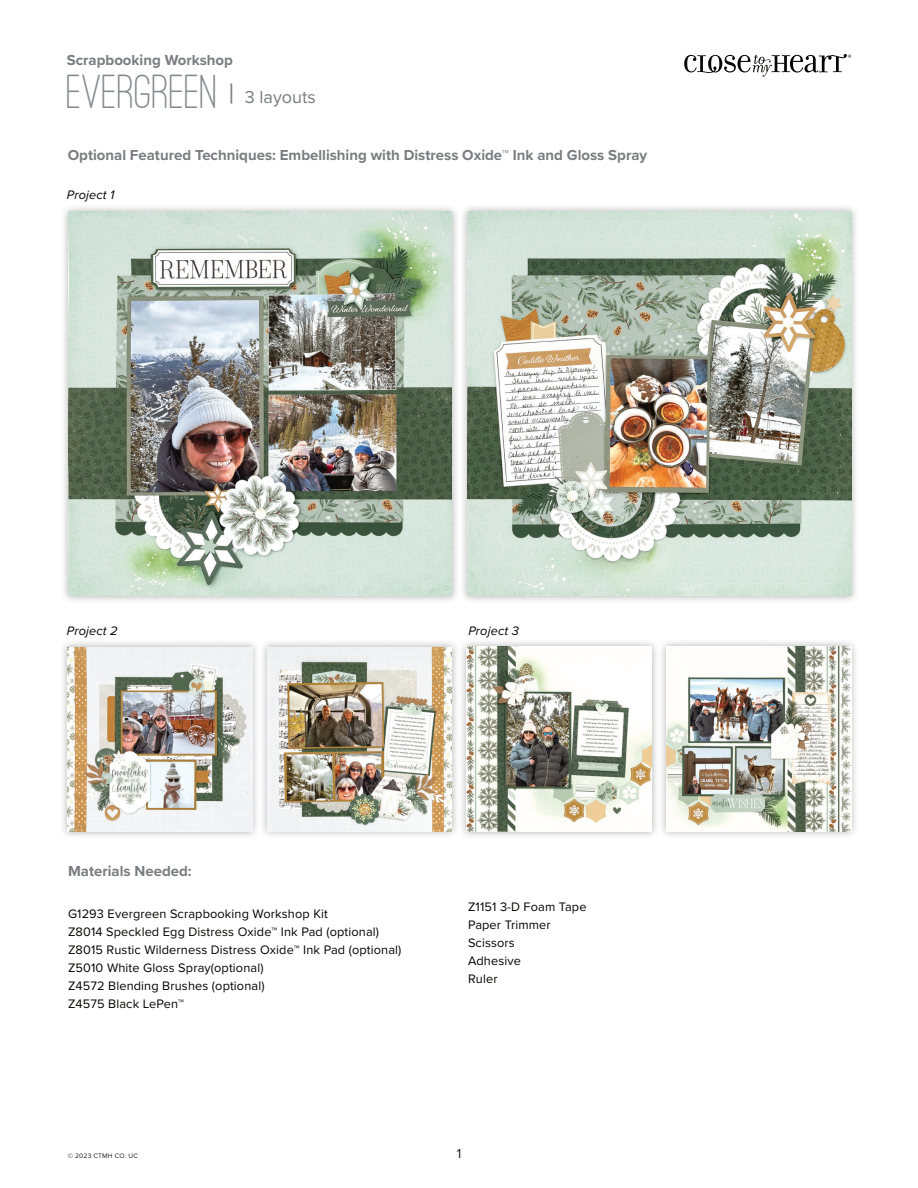
<style>
.page{position:relative;width:918px;height:1188px;background:#fff}
.page>*{position:absolute;margin:0;border:0;box-sizing:border-box;transform-origin:0 0}
.t1{font:500 49.5px "Ostrich Sans Rounded";color:#848b8e}
.pattern_name{font:700 15px "Proxima Nova";color:#7b7c81}
.t2{font:13.5px "Proxima Nova";color:#231f20}
.t3{font:12.75px "Proxima Nova";letter-spacing:.01em;color:#040503}
.t4{font:italic 12.75px "Proxima Nova";letter-spacing:.01em;color:#040503}
.t5{font:6.75px "Proxima Nova";letter-spacing:.025em;color:#231f20}
.s1{font-family:"Proxima Nova";font-weight:400;font-size:28.5px;color:#7b7c81}
.s2{font-family:"Proxima Nova";font-weight:400;font-size:18px;color:#7b7c81}
</style>
<div class="page">
<svg style="left:684px;top:54px;width:167px;height:23px"></svg>
<div style="left:59px;top:639px;width:202px;height:201px;background:#231f20;opacity:.35"></div>
<img style="left:68px;top:647px;width:184px;height:184px">
<div style="left:259px;top:639px;width:201px;height:201px;background:#231f20;opacity:.35"></div>
<img style="left:267px;top:647px;width:185px;height:184px">
<div style="left:458px;top:638px;width:202px;height:202px;background:#231f20;opacity:.35"></div>
<img style="left:467px;top:647px;width:184px;height:184px">
<div style="left:658px;top:638px;width:201px;height:202px;background:#231f20;opacity:.35"></div>
<img style="left:666px;top:647px;width:185px;height:184px">
<div style="left:60px;top:204px;width:400px;height:400px;background:#231f20;opacity:.35"></div>
<img style="left:68px;top:212px;width:384px;height:384px">
<div style="left:459px;top:203px;width:400px;height:401px;background:#231f20;opacity:.35"></div>
<img style="left:467px;top:212px;width:384px;height:384px">
<p class="pattern_name" style="left:67px;top:49px;width:168px">Scrapbooking Workshop</p>
<p class="t1" style="left:67px;top:62px;width:251px">EVERGREEN <span class="s1">|</span> <span class="s2">3 layouts</span></p>
<p class="pattern_name" style="left:68px;top:144px;width:581px">Optional Featured Techniques: Embellishing with Distress Oxide™ Ink and Gloss Spray</p>
<p class="t4" style="left:67px;top:185px;width:49px">Project 1</p>
<p class="t4" style="left:67px;top:621px;width:52px">Project 2</p>
<p class="t4" style="left:468px;top:621px;width:52px">Project 3</p>
<p class="pattern_name" style="left:68px;top:860px;width:125px">Materials Needed:</p>
<p class="t3" style="left:68px;top:905px;width:261px">G1293 Evergreen Scrapbooking Workshop Kit</p>
<p class="t3" style="left:68px;top:923px;width:313px">Z8014 Speckled Egg Distress Oxide™ Ink Pad (optional)</p>
<p class="t3" style="left:68px;top:941px;width:335px">Z8015 Rustic Wilderness Distress Oxide™ Ink Pad (optional)</p>
<p class="t3" style="left:68px;top:959px;width:197px">Z5010 White Gloss Spray(optional)</p>
<p class="t3" style="left:68px;top:977px;width:198px">Z4572 Blending Brushes (optional)</p>
<p class="t3" style="left:68px;top:995px;width:118px">Z4575 Black LePen™</p>
<p class="t3" style="left:468px;top:897px;width:120px">Z1151 3-D Foam Tape</p>
<p class="t3" style="left:468px;top:915px;width:84px">Paper Trimmer</p>
<p class="t3" style="left:468px;top:933px;width:48px">Scissors</p>
<p class="t3" style="left:468px;top:951px;width:55px">Adhesive</p>
<p class="t3" style="left:468px;top:969px;width:31px">Ruler</p>
<p class="t5" style="left:68px;top:1151px;width:72px">© 2023 CTMH CO. UC</p>
<p class="t2" style="left:457px;top:1144px;width:6px">1</p>
</div>
